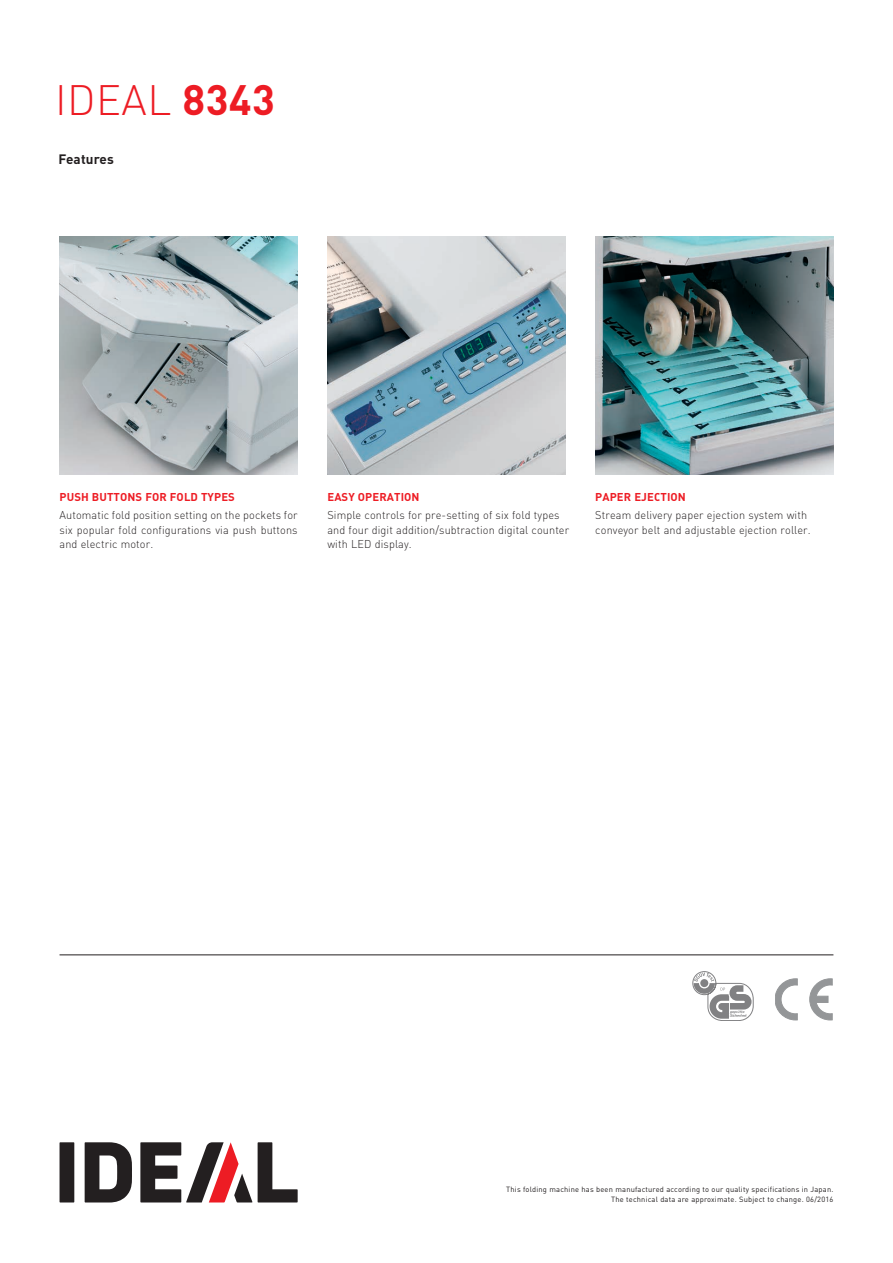
<style>
.page{position:relative;width:893px;height:1263px;background:#fff}
.page>*{position:absolute;margin:0;border:0;box-sizing:border-box;transform-origin:0 0}
.t1{font:300 42px "DIN";letter-spacing:.01em;color:#ed1c24}
.t2{font:700 13.5px "DIN";letter-spacing:.01em;color:#231f20}
.t3{font:300 11.25px/14.2px "DIN";letter-spacing:.01em;color:#231f20}
.t4{font:700 11.25px "DIN";letter-spacing:.01em;color:#ed1c24}
.t5{font:7.5px/10.5px "DIN";letter-spacing:.025em;color:#231f20;text-align:right}
.s1{font-weight:700}
</style>
<div class="page">
<div style="left:60px;top:1142px;width:14px;height:60px;background:#231f20"></div>
<svg style="left:258px;top:1142px;width:40px;height:60px"></svg>
<svg style="left:85px;top:1142px;width:47px;height:60px"></svg>
<svg style="left:140px;top:1142px;width:112px;height:60px"></svg>
<hr style="left:60px;top:954px;width:773px;height:1px;background:#231f20">
<img style="left:327px;top:236px;width:239px;height:238px">
<img style="left:595px;top:236px;width:238px;height:238px">
<img style="left:60px;top:236px;width:238px;height:238px">
<svg style="left:775px;top:979px;width:22px;height:41px"></svg>
<svg style="left:810px;top:979px;width:22px;height:41px"></svg>
<svg style="left:693px;top:971px;width:60px;height:50px"></svg>
<p class="t1" style="left:55px;top:74px;width:221px">IDEAL <span class="s1">8343</span></p>
<p class="t2" style="left:58px;top:151px;width:57px">Features</p>
<p class="t4" style="left:60px;top:489px;width:177px">PUSH BUTTONS FOR FOLD TYPES</p>
<p class="t3" style="left:60px;top:508px;width:240px;text-align:justify">Automatic fold position setting on the pockets for six popular fold configurations via push buttons and electric motor.</p>
<p class="t4" style="left:327px;top:489px;width:94px">EASY OPERATION</p>
<p class="t3" style="left:327px;top:508px;width:243px">Simple controls for pre-setting of six fold types and four digit addition/subtraction digital counter with LED display.</p>
<p class="t4" style="left:595px;top:489px;width:92px">PAPER EJECTION</p>
<p class="t3" style="left:595px;top:508px;width:217px">Stream delivery paper ejection system with conveyor belt and adjustable ejection roller.</p>
<p class="t5" style="left:506px;top:1184px;width:329px">This folding machine has been manufactured according to our quality specifications in Japan.<br>The technical data are approximate. Subject to change. 06/2016</p>
</div>
